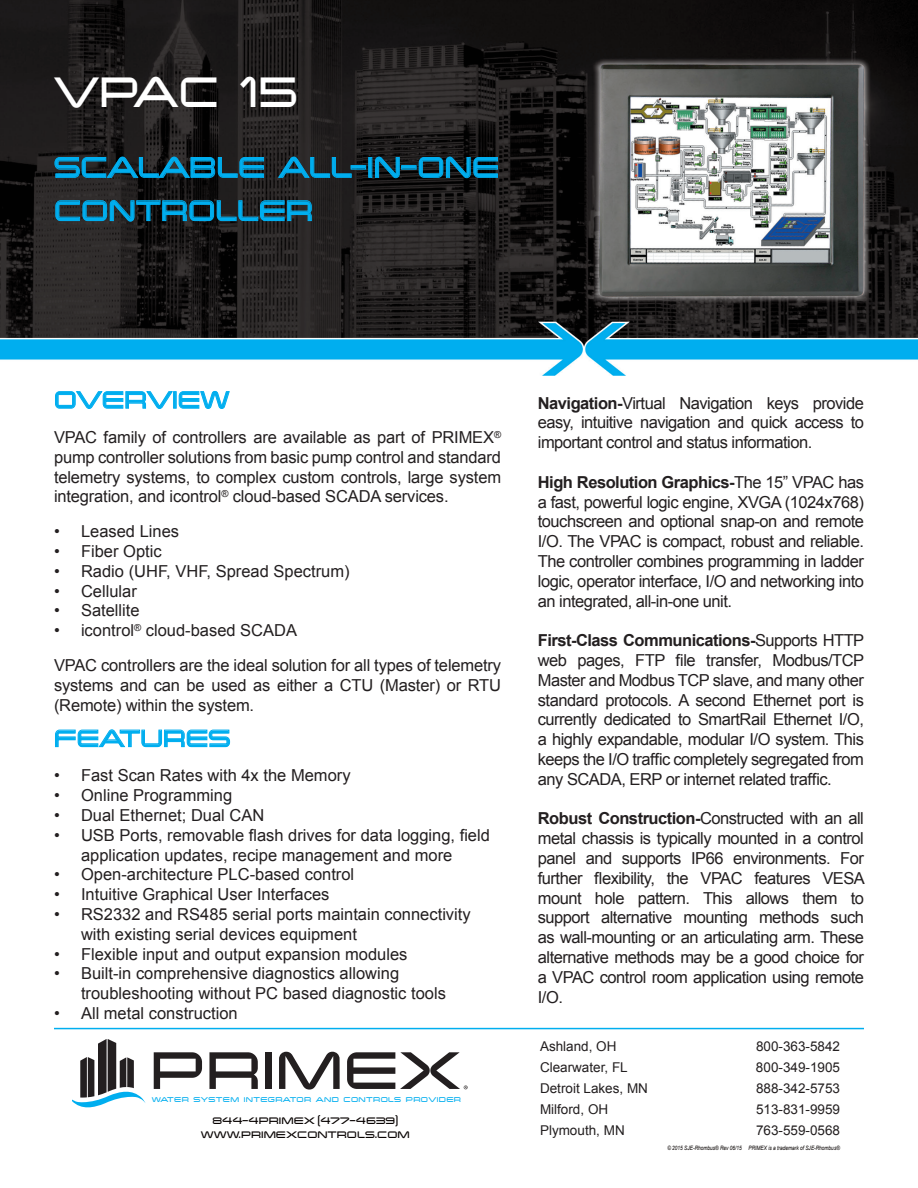
<style>
.page{position:relative;width:918px;height:1188px;background:#fff}
.page>*{position:absolute;margin:0;border:0;box-sizing:border-box;transform-origin:0 0}
.t1{font:54px "Changeling";color:#fff;scale:.9 1}
.t2{font:36px/43.2px "Changeling";color:#00aeef;scale:.9 1}
.t3{font:30px "Changeling";color:#00aeef;scale:.9 1}
.t4{font:16.5px/19.8px "Arial";color:#231f20;text-align:justify}
.t5{font:13.5px "Arial";color:#231f20}
.t6{font:12px "Changeling";color:#080302}
.t7{font:8.7px "Changeling";letter-spacing:.04em;color:#00aeef}
.t8{font:italic 6px "Arial";color:#080302;scale:.8 1}
.s1{font-weight:700}
</style>
<div class="page">
<img style="left:0;top:0;width:918px;height:376px">
<svg style="left:55px;top:391px;width:175px;height:18px"></svg>
<svg style="left:55px;top:729px;width:175px;height:19px"></svg>
<svg style="left:54px;top:156px;width:210px;height:22px;background:#173b4a"></svg>
<svg style="left:277px;top:156px;width:75px;height:22px;background:#1d3843"></svg>
<div style="left:351px;top:165px;width:15px;height:5px;border:1px solid #00aeef"></div>
<div style="left:368px;top:157px;width:4px;height:21px;border:1px solid #00aeef"></div>
<svg style="left:375px;top:156px;width:25px;height:22px"></svg>
<div style="left:401px;top:165px;width:16px;height:5px;border:1px solid #00aeef"></div>
<svg style="left:418px;top:156px;width:80px;height:22px;background:#0d3748"></svg>
<svg style="left:55px;top:200px;width:257px;height:22px;background:#193e4c"></svg>
<hr style="left:54px;top:1028px;width:810px;height:1px;background:#00aeef">
<svg style="left:73px;top:1039px;width:73px;height:68px"></svg>
<svg style="left:154px;top:1052px;width:48px;height:37px"></svg>
<svg style="left:209px;top:1052px;width:49px;height:37px"></svg>
<div style="left:265px;top:1052px;width:7px;height:37px;background:#231f20"></div>
<svg style="left:279px;top:1052px;width:61px;height:38px"></svg>
<svg style="left:347px;top:1052px;width:121px;height:37px"></svg>
<p class="t1" style="left:54px;top:60px;width:272px">VPAC 15</p>
<p class="t2" style="left:54px;top:144px;width:496px">SCALABLE ALL-IN-ONE<br>CONTROLLER</p>
<p class="t3" style="left:54px;top:382px;width:197px">OVERVIEW</p>
<p class="t4" style="left:54px;top:428px;width:449px">VPAC family of controllers are available as part of PRIMEX<sup>® </sup>pump controller solutions from basic pump control and standard telemetry systems, to complex custom controls, large system integration, and icontrol<sup>®</sup> cloud-based SCADA services.</p>
<p class="t4" style="left:54px;top:522px;width:127px">• Leased Lines</p>
<p class="t4" style="left:54px;top:542px;width:109px">• Fiber Optic</p>
<p class="t4" style="left:54px;top:561px;width:297px">• Radio (UHF, VHF, Spread Spectrum)</p>
<p class="t4" style="left:54px;top:581px;width:84px">• Cellular</p>
<p class="t4" style="left:54px;top:601px;width:87px">• Satellite</p>
<p class="t4" style="left:54px;top:621px;width:245px">• icontrol<sup>®</sup> cloud-based SCADA</p>
<p class="t4" style="left:54px;top:656px;width:449px">VPAC controllers are the ideal solution for all types of telemetry systems and can be used as either a CTU (Master) or RTU (Remote) within the system.</p>
<p class="t3" style="left:54px;top:720px;width:197px">FEATURES</p>
<p class="t4" style="left:54px;top:766px;width:298px">• Fast Scan Rates with 4x the Memory</p>
<p class="t4" style="left:54px;top:786px;width:180px">• Online Programming</p>
<p class="t4" style="left:54px;top:806px;width:212px">• Dual Ethernet; Dual CAN</p>
<p class="t4" style="left:81px;top:825px;width:411px;text-indent:-27px">• USB Ports, removable flash drives for data logging, field application updates, recipe management and more</p>
<p class="t4" style="left:54px;top:865px;width:302px">• Open-architecture PLC-based control</p>
<p class="t4" style="left:54px;top:885px;width:277px">• Intuitive Graphical User Interfaces</p>
<p class="t4" style="left:81px;top:905px;width:391px;text-indent:-27px">• RS2332 and RS485 serial ports maintain connectivity with existing serial devices equipment</p>
<p class="t4" style="left:54px;top:944px;width:355px">• Flexible input and output expansion modules</p>
<p class="t4" style="left:81px;top:964px;width:367px;text-indent:-27px">• Built-in comprehensive diagnostics allowing troubleshooting without PC based diagnostic tools</p>
<p class="t4" style="left:54px;top:1004px;width:185px">• All metal construction</p>
<p class="t7" style="left:152px;top:1094px;width:311px">WATER SYSTEM INTEGRATOR AND CONTROLS PROVIDER</p>
<p class="t6" style="left:212px;top:1113px;width:187px">844-4PRIMEX (477-4639)</p>
<p class="t6" style="left:201px;top:1128px;width:210px">WWW.PRIMEXCONTROLS.COM</p>
<p class="t4" style="left:538px;top:393px;width:328px"><span class="s1">Navigation-</span>Virtual Navigation keys provide easy, intuitive navigation and quick access to important control and status information.</p>
<p class="t4" style="left:538px;top:472px;width:328px"><span class="s1">High Resolution Graphics-</span>The 15” VPAC has a fast, powerful logic engine, XVGA (1024x768) touchscreen and optional snap-on and remote I/O. The VPAC is compact, robust and reliable.<br>The controller combines programming in ladder logic, operator interface, I/O and networking into an integrated, all-in-one unit.</p>
<p class="t4" style="left:538px;top:631px;width:328px"><span class="s1">First-Class Communications-</span>Supports HTTP web pages, FTP file transfer, Modbus/TCP Master and Modbus TCP slave, and many other standard protocols. A second Ethernet port is currently dedicated to SmartRail Ethernet I/O, a highly expandable, modular I/O system. This keeps the I/O traffic completely segregated from any SCADA, ERP or internet related traffic.</p>
<p class="t4" style="left:538px;top:809px;width:329px"><span class="s1">Robust Construction-</span>Constructed with an all metal chassis is typically mounted in a control panel and supports IP66 environments. For further flexibility, the VPAC features VESA mount hole pattern. This allows them to support alternative mounting methods such as wall-mounting or an articulating arm. These alternative methods may be a good choice for a VPAC control room application using remote I/O.</p>
<p class="t5" style="left:540px;top:1038px;width:78px">Ashland, OH</p>
<p class="t5" style="left:756px;top:1038px;width:86px">800-363-5842</p>
<p class="t5" style="left:540px;top:1059px;width:89px">Clearwater, FL</p>
<p class="t5" style="left:756px;top:1059px;width:86px">800-349-1905</p>
<p class="t5" style="left:540px;top:1080px;width:110px">Detroit Lakes, MN</p>
<p class="t5" style="left:756px;top:1080px;width:86px">888-342-5753</p>
<p class="t5" style="left:540px;top:1101px;width:70px">Milford, OH</p>
<p class="t5" style="left:756px;top:1101px;width:86px">513-831-9959</p>
<p class="t5" style="left:540px;top:1122px;width:86px">Plymouth, MN</p>
<p class="t5" style="left:756px;top:1122px;width:86px">763-559-0568</p>
<p class="t8" style="left:667px;top:1144px;width:217px">© 2015 SJE-Rhombus® Rev 06/15 PRIMEX is a trademark of SJE-Rhombus®</p>
</div>
